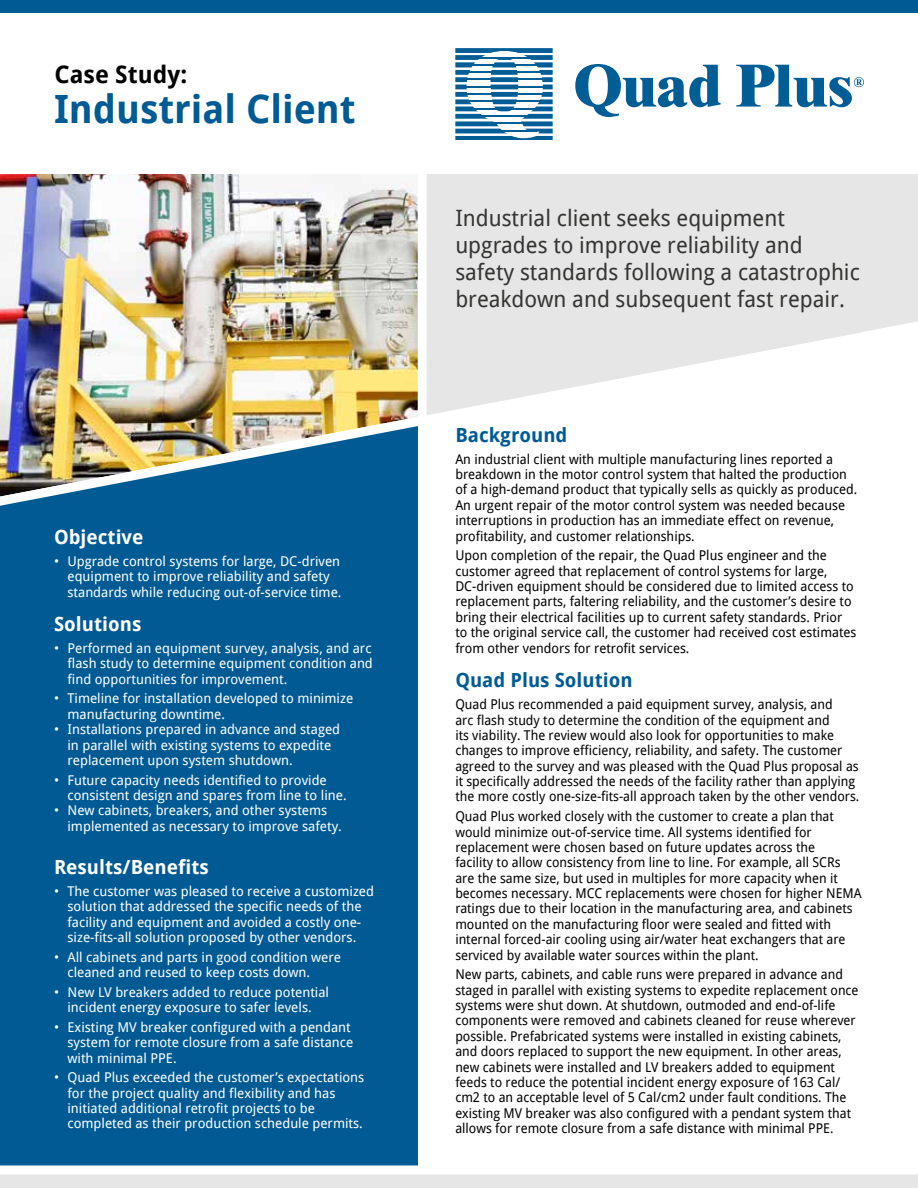
<style>
.page{position:relative;width:918px;height:1188px;background:#fff}
.page>*{position:absolute;margin:0;border:0;box-sizing:border-box;transform-origin:0 0}
.t1{font:700 39px "Droid Sans";color:#005b95}
.t2{font:700 24px "Droid Sans";color:#000}
.t3{font:22.5px/27px "Droid Sans";color:#343433}
.t4{font:700 19.5px "Droid Sans";color:#fff}
.t5{font:700 19.5px "Droid Sans";color:#005b95}
.t6{font:13.5px/15.5px "Droid Sans";color:#000;scale:.96 1}
.t7{font:13.5px/15.5px "Droid Sans";color:#fff}
.t8{font:13.5px/15.5px "Droid Sans";color:#000}
</style>
<div class="page">
<div style="left:0;top:190px;width:418px;height:998px;background:#005b95"></div>
<img style="left:0;top:174px;width:413px;height:332px">
<svg style="left:413px;top:174px;width:168px;height:253px;background:#e8e8e7"></svg>
<svg style="left:581px;top:174px;width:337px;height:212px;fill:#e6e6e6"></svg>
<svg style="left:0;top:1165px;width:918px;height:23px"></svg>
<div style="left:0;top:0;width:918px;height:14px;background:#005b95"></div>
<svg style="left:575px;top:64px;width:146px;height:53px"></svg>
<div style="left:455px;top:48px;width:98px;height:5px;background:#005d96"></div>
<svg style="left:455px;top:51px;width:98px;height:88px"></svg>
<hr style="left:479px;top:57px;width:51px;height:1px;background:#005d96">
<hr style="left:467px;top:71px;width:75px;height:2px;background:#005d96">
<hr style="left:463px;top:79px;width:80px;height:1px;background:#005d96">
<hr style="left:462px;top:86px;width:83px;height:1px;background:#005d96">
<hr style="left:466px;top:93px;width:77px;height:2px;background:#005d96">
<hr style="left:467px;top:101px;width:74px;height:1px;background:#005d96">
<hr style="left:468px;top:108px;width:69px;height:2px;background:#005d96">
<hr style="left:472px;top:116px;width:65px;height:1px;background:#005d96">
<hr style="left:472px;top:123px;width:65px;height:1px;background:#005d96">
<hr style="left:472px;top:130px;width:65px;height:1px;background:#005d96">
<hr style="left:472px;top:64px;width:65px;height:1px;background:#005d96">
<svg style="left:736px;top:65px;width:128px;height:42px"></svg>
<h2 class="t2" style="left:55px;top:60px;width:134px">Case Study:</h2>
<h1 class="t1" style="left:54px;top:87px;width:303px">Industrial Client</h1>
<h3 class="t4" style="left:54px;top:526px;width:91px">Objective</h3>
<p class="t7" style="left:68px;top:553px;width:276px;text-indent:-14px">• Upgrade control systems for large, DC-driven equipment to improve reliability and safety standards while reducing out-of-service time.</p>
<h3 class="t4" style="left:54px;top:613px;width:89px">Solutions</h3>
<p class="t7" style="left:68px;top:641px;width:307px;text-align:justify;text-indent:-14px">• Performed an equipment survey, analysis, and arc flash study to determine equipment condition and find opportunities for improvement.</p>
<p class="t7" style="left:68px;top:691px;width:287px;text-indent:-14px">• Timeline for installation developed to minimize manufacturing downtime.</p>
<p class="t7" style="left:68px;top:722px;width:274px;text-indent:-14px">• Installations prepared in advance and staged in parallel with existing systems to expedite replacement upon system shutdown.</p>
<p class="t7" style="left:68px;top:772px;width:281px;text-indent:-14px">• Future capacity needs identified to provide consistent design and spares from line to line.</p>
<p class="t7" style="left:68px;top:803px;width:276px;text-indent:-14px">• New cabinets, breakers, and other systems implemented as necessary to improve safety.</p>
<h3 class="t4" style="left:54px;top:856px;width:157px">Results/Benefits</h3>
<p class="t7" style="left:54px;top:883px;width:322px;text-align:center">• The customer was pleased to receive a customized solution that addressed the specific needs of the facility and equipment and avoided a costly one&shy;size-fits-all solution proposed by other vendors.</p>
<p class="t7" style="left:68px;top:949px;width:275px;text-indent:-14px">• All cabinets and parts in good condition were cleaned and reused to keep costs down.</p>
<p class="t7" style="left:54px;top:984px;width:277px;text-align:center">• New LV breakers added to reduce potential incident energy exposure to safer levels.</p>
<p class="t7" style="left:68px;top:1019px;width:287px;text-indent:-14px">• Existing MV breaker configured with a pendant system for remote closure from a safe distance with minimal PPE.</p>
<p class="t7" style="left:68px;top:1070px;width:298px;text-indent:-14px">• Quad Plus exceeded the customer’s expectations for the project quality and flexibility and has initiated additional retrofit projects to be completed as their production schedule permits.</p>
<h3 class="t3" style="left:455px;top:204px;width:406px">Industrial client seeks equipment upgrades to improve reliability and safety standards following a catastrophic breakdown and subsequent fast repair.</h3>
<h3 class="t5" style="left:455px;top:424px;width:114px">Background</h3>
<p class="t8" style="left:455px;top:451px;width:403px">An industrial client with multiple manufacturing lines reported a breakdown in the motor control system that halted the production of a high-demand product that typically sells as quickly as produced.<br>An urgent repair of the motor control system was needed because interruptions in production has an immediate effect on revenue, profitability, and customer relationships.</p>
<p class="t8" style="left:455px;top:548px;width:403px">Upon completion of the repair, the Quad Plus engineer and the customer agreed that replacement of control systems for large, DC-driven equipment should be considered due to limited access to replacement parts, faltering reliability, and the customer’s desire to bring their electrical facilities up to current safety standards. Prior to the original service call, the customer had received cost estimates from other vendors for retrofit services.</p>
<h3 class="t5" style="left:455px;top:669px;width:179px">Quad Plus Solution</h3>
<p class="t6" style="left:455px;top:697px;width:422px">Quad Plus recommended a paid equipment survey, analysis, and<br>arc flash study to determine the condition of the equipment and<br>its viability. The review would also look for opportunities to make changes to improve efficiency, reliability, and safety. The customer agreed to the survey and was pleased with the Quad Plus proposal as it specifically addressed the needs of the facility rather than applying the more costly one-size-fits-all approach taken by the other vendors.</p>
<p class="t6" style="left:455px;top:809px;width:425px">Quad Plus worked closely with the customer to create a plan that would minimize out-of-service time. All systems identified for replacement were chosen based on future updates across the<br>facility to allow consistency from line to line. For example, all SCRs are the same size, but used in multiples for more capacity when it becomes necessary. MCC replacements were chosen for higher NEMA ratings due to their location in the manufacturing area, and cabinets mounted on the manufacturing floor were sealed and fitted with internal forced-air cooling using air/water heat exchangers that are serviced by available water sources within the plant.</p>
<p class="t6" style="left:455px;top:967px;width:422px">New parts, cabinets, and cable runs were prepared in advance and staged in parallel with existing systems to expedite replacement once systems were shut down. At shutdown, outmoded and end-of-life components were removed and cabinets cleaned for reuse wherever possible. Prefabricated systems were installed in existing cabinets, and doors replaced to support the new equipment. In other areas, new cabinets were installed and LV breakers added to equipment feeds to reduce the potential incident energy exposure of 163 Cal/ cm2 to an acceptable level of 5 Cal/cm2 under fault conditions. The existing MV breaker was also configured with a pendant system that allows for remote closure from a safe distance with minimal PPE.</p>
</div>
